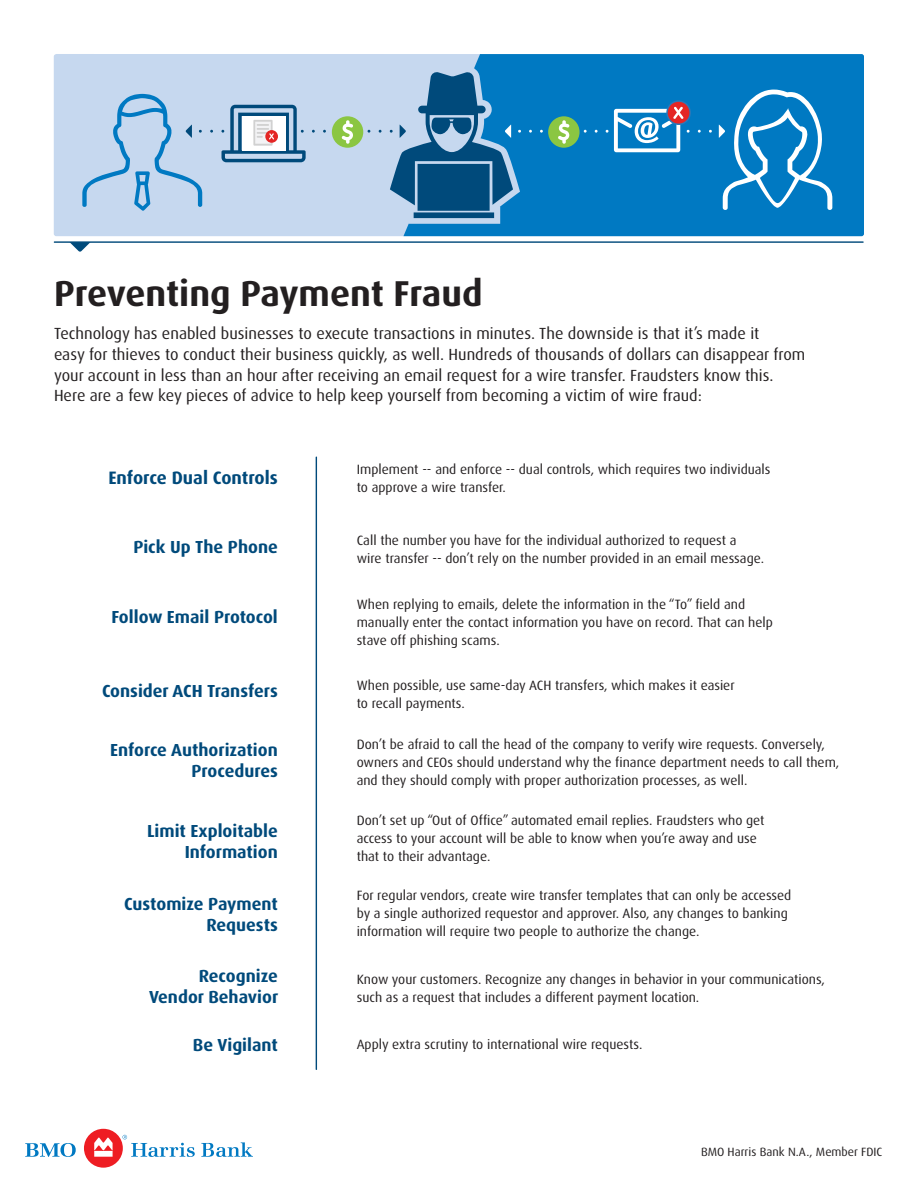
<style>
.page{position:relative;width:918px;height:1188px;background:#fff}
.page>*{position:absolute;margin:0;border:0;box-sizing:border-box;transform-origin:0 0}
.t1{font:700 36px "Dax Pro";color:#231f20}
.t2{font:700 18px "Dax Pro";color:#004a7b}
.t3{font:700 17.4px/21px "Dax Pro";color:#004a7b;text-align:right}
.t4{font:16.2px/20.5px "Dax Pro";color:#231f20}
.t5{font:13.5px/18px "Dax Pro";color:#231f20}
.t6{font:12px "Dax Pro";color:#231f20}
</style>
<div class="page">
<svg style="left:25px;top:1143px;width:51px;height:14px"></svg>
<div style="left:84px;top:1129px;width:39px;height:39px;background:#ee1d23;border-radius:50%"></div>
<svg style="left:94px;top:1138px;width:19px;height:19px"></svg>
<svg style="left:122px;top:1135px;width:73px;height:22px"></svg>
<svg style="left:201px;top:1142px;width:52px;height:15px"></svg>
<hr style="left:316px;top:457px;width:1px;height:613px;background:#004a7b">
<div style="left:54px;top:54px;width:349px;height:182px;background:#c6d8ef"></div>
<div style="left:403px;top:54px;width:461px;height:182px;background:#0079c2"></div>
<hr style="left:54px;top:241px;width:810px;height:2px;background:#004a7b">
<svg style="left:70px;top:242px;width:21px;height:10px"></svg>
<svg style="left:82px;top:94px;width:120px;height:117px"></svg>
<svg style="left:379px;top:66px;width:142px;height:158px"></svg>
<svg style="left:614px;top:100px;width:77px;height:52px"></svg>
<svg style="left:719px;top:90px;width:113px;height:120px"></svg>
<div style="left:332px;top:116px;width:31px;height:32px;background:#8bc642;border-radius:50%"></div>
<svg style="left:334px;top:120px;width:25px;height:24px"></svg>
<svg style="left:548px;top:116px;width:32px;height:32px"></svg>
<svg style="left:551px;top:120px;width:25px;height:24px"></svg>
<svg style="left:221px;top:105px;width:85px;height:57px"></svg>
<h1 class="t1" style="left:54px;top:270px;width:430px">Preventing Payment Fraud</h1>
<p class="t4" style="left:54px;top:323px;width:753px">Technology has enabled businesses to execute transactions in minutes. The downside is that it’s made it<br>easy for thieves to conduct their business quickly, as well. Hundreds of thousands of dollars can disappear from your account in less than an hour after receiving an email request for a wire transfer. Fraudsters know this.<br>Here are a few key pieces of advice to help keep yourself from becoming a victim of wire fraud:</p>
<h2 class="t2" style="left:108px;top:466px;width:171px">Enforce Dual Controls</h2>
<p class="t3" style="left:133px;top:537px;width:146px">Pick Up The Phone</p>
<p class="t3" style="left:111px;top:606px;width:168px">Follow Email Protocol</p>
<p class="t3" style="left:102px;top:681px;width:177px">Consider ACH Transfers</p>
<p class="t3" style="left:110px;top:740px;width:169px">Enforce Authorization<br>Procedures</p>
<p class="t3" style="left:147px;top:820px;width:132px">Limit Exploitable<br>Information</p>
<p class="t3" style="left:124px;top:894px;width:155px">Customize Payment<br>Requests</p>
<p class="t3" style="left:149px;top:966px;width:131px">Recognize<br>Vendor Behavior</p>
<p class="t3" style="left:193px;top:1034px;width:86px">Be Vigilant</p>
<p class="t5" style="left:357px;top:460px;width:415px">Implement -- and enforce -- dual controls, which requires two individuals to approve a wire transfer.</p>
<p class="t5" style="left:357px;top:531px;width:409px">Call the number you have for the individual authorized to request a wire transfer -- don’t rely on the number provided in an email message.</p>
<p class="t5" style="left:357px;top:595px;width:418px">When replying to emails, delete the information in the “To” field and manually enter the contact information you have on record. That can help stave off phishing scams.</p>
<p class="t5" style="left:357px;top:676px;width:380px">When possible, use same-day ACH transfers, which makes it easier to recall payments.</p>
<p class="t5" style="left:357px;top:736px;width:484px">Don’t be afraid to call the head of the company to verify wire requests. Conversely, owners and CEOs should understand why the finance department needs to call them, and they should comply with proper authorization processes, as well.</p>
<p class="t5" style="left:357px;top:812px;width:409px">Don’t set up “Out of Office” automated email replies. Fraudsters who get access to your account will be able to know when you’re away and use that to their advantage.</p>
<p class="t5" style="left:357px;top:887px;width:436px">For regular vendors, create wire transfer templates that can only be accessed by a single authorized requestor and approver. Also, any changes to banking information will require two people to authorize the change.</p>
<p class="t5" style="left:357px;top:970px;width:470px">Know your customers. Recognize any changes in behavior in your communications, such as a request that includes a different payment location.</p>
<p class="t5" style="left:357px;top:1035px;width:287px">Apply extra scrutiny to international wire requests.</p>
<p class="t6" style="left:701px;top:1144px;width:183px">BMO Harris Bank N.A., Member FDIC</p>
</div>
